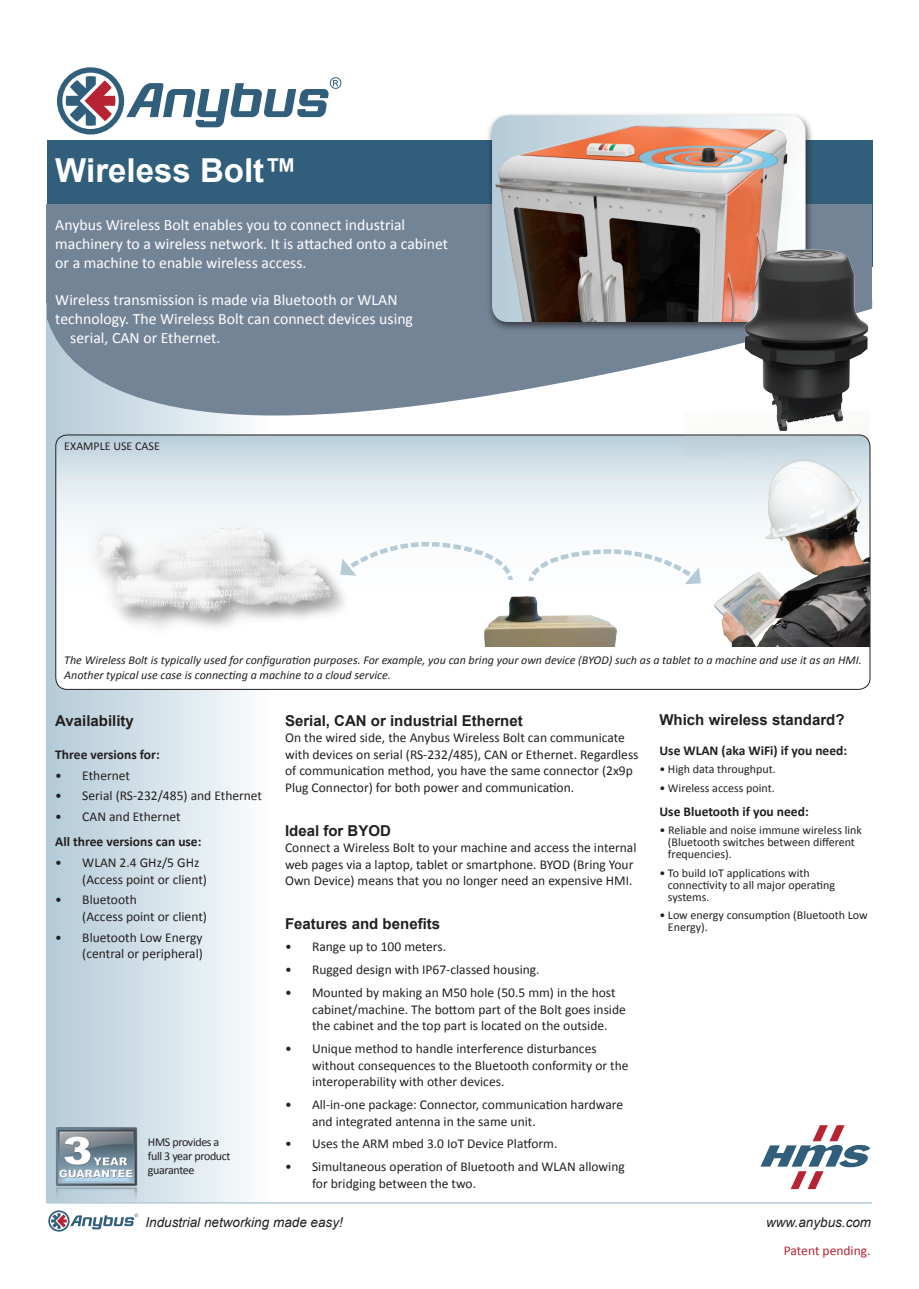
<style>
.page{position:relative;width:919px;height:1289px;background:#fff}
.page>*{position:absolute;margin:0;border:0;box-sizing:border-box;transform-origin:0 0}
.t1{font:700 33px "Arial";color:#fff}
.t2{font:15.75px/18.8px "Calibri";color:#fff}
.t3{font:700 15px "Arial";color:#231f20}
.t4{font:13.5px/16.5px "Calibri";color:#231f20}
.t5{font:700 13.5px "Calibri";color:#231f20}
.t6{font:italic 13.5px "Arial";color:#231f20}
.t7{font:13.5px "Calibri";color:#b72332}
.t8{font:12px/12px "Calibri";color:#231f20}
.t9{font:italic 12px/14.4px "Calibri";color:#231f20}
.t10{font:12px/14.4px "Calibri";letter-spacing:-.03em;color:#231f20}
</style>
<div class="page">
<div style="left:47px;top:140px;width:825px;height:127px;background:#305e7b"></div>
<div style="left:47px;top:302px;width:221px;height:900px;background:linear-gradient(to right,#b1c8d5,#fbfdfe)"></div>
<svg style="left:47px;top:302px;width:662px;height:120px;fill:#748497"></svg>
<div style="left:47px;top:204px;width:825px;height:98px;background:#748497"></div>
<svg style="left:48px;top:1210px;width:22px;height:21px"></svg>
<svg style="left:50px;top:1211px;width:18px;height:18px"></svg>
<svg style="left:51px;top:1213px;width:87px;height:16px"></svg>
<hr style="left:47px;top:1202px;width:825px;height:1px;background:#b5ccd8">
<div style="left:57px;top:67px;width:67px;height:67px;background:#305e7b;border-radius:50%"></div>
<svg style="left:62px;top:73px;width:57px;height:56px"></svg>
<svg style="left:66px;top:76px;width:49px;height:50px"></svg>
<svg style="left:126px;top:77px;width:215px;height:50px"></svg>
<svg style="left:760px;top:1125px;width:110px;height:63px"></svg>
<svg style="left:56px;top:435px;width:813px;height:254px"></svg>
<img style="left:52px;top:1125px;width:88px;height:75px">
<img style="left:684px;top:411px;width:185px;height:235px">
<div style="left:91px;top:525px;width:263px;height:113px;background:#fff"></div>
<img style="left:70px;top:502px;width:273px;height:153px">
<svg style="left:340px;top:540px;width:175px;height:44px"></svg>
<svg style="left:526px;top:547px;width:175px;height:38px"></svg>
<div style="left:486px;top:112px;width:328px;height:221px;background:#231f20;opacity:.75"></div>
<img style="left:492px;top:115px;width:313px;height:207px">
<img style="left:709px;top:213px;width:164px;height:217px">
<img style="left:416px;top:558px;width:204px;height:88px">
<p class="t1" style="left:55px;top:148px;width:243px">Wireless Bolt™</p>
<p class="t2" style="left:55px;top:216px;width:394px">Anybus Wireless Bolt enables you to connect industrial machinery to a wireless network. It is attached onto a cabinet or a machine to enable wireless access.</p>
<p class="t2" style="left:55px;top:291px;width:344px">Wireless transmission is made via Bluetooth or WLAN</p>
<p class="t2" style="left:55px;top:309px;width:359px">technology. The Wireless Bolt can connect devices using</p>
<p class="t2" style="left:70px;top:328px;width:152px">serial, CAN or Ethernet.</p>
<p class="t8" style="left:64px;top:439px;width:97px">EXAMPLE USE CASE</p>
<p class="t9" style="left:64px;top:652px;width:799px">The Wireless Bolt is typically used for configuration purposes. For example, you can bring your own device (BYOD) such as a tablet to a machine and use it as an HMI.<br>Another typical use case is connecting a machine to a cloud service.</p>
<p class="t3" style="left:659px;top:709px;width:187px">Which wireless standard?</p>
<p class="t5" style="left:659px;top:742px;width:189px">Use WLAN (aka WiFi) if you need:</p>
<p class="t8" style="left:659px;top:763px;width:118px">• High data throughput.</p>
<p class="t8" style="left:659px;top:781px;width:117px">• Wireless access point.</p>
<p class="t5" style="left:659px;top:802px;width:151px">Use Bluetooth if you need:</p>
<p class="t8" style="left:668px;top:824px;width:195px;text-indent:-9px">• Reliable and noise immune wireless link (Bluetooth switches between different frequencies).</p>
<p class="t8" style="left:668px;top:866px;width:169px;text-indent:-9px">• To build IoT applications with connectivity to all major operating systems.</p>
<p class="t8" style="left:668px;top:909px;width:201px;text-indent:-9px">• Low energy consumption (Bluetooth Low<br>Energy).</p>
<p class="t3" style="left:285px;top:710px;width:239px">Serial, CAN or industrial Ethernet</p>
<p class="t4" style="left:285px;top:729px;width:355px">On the wired side, the Anybus Wireless Bolt can communicate with devices on serial (RS-232/485), CAN or Ethernet. Regardless of communication method, you have the same connector (2x9p Plug Connector) for both power and communication.</p>
<p class="t3" style="left:285px;top:820px;width:107px">Ideal for BYOD</p>
<p class="t4" style="left:285px;top:839px;width:353px">Connect a Wireless Bolt to your machine and access the internal web pages via a laptop, tablet or smartphone. BYOD (Bring Your<br>Own Device) means that you no longer need an expensive HMI.</p>
<p class="t3" style="left:285px;top:913px;width:157px">Features and benefits</p>
<p class="t4" style="left:285px;top:938px;width:162px">• Range up to 100 meters.</p>
<p class="t4" style="left:285px;top:961px;width:256px">• Rugged design with IP67-classed housing.</p>
<p class="t4" style="left:312px;top:984px;width:315px;text-indent:-27px">• Mounted by making an M50 hole (50.5 mm) in the host cabinet/machine. The bottom part of the Bolt goes inside the cabinet and the top part is located on the outside.</p>
<p class="t4" style="left:312px;top:1040px;width:318px;text-indent:-27px">• Unique method to handle interference disturbances without consequences to the Bluetooth conformity or the interoperability with other devices.</p>
<p class="t4" style="left:312px;top:1096px;width:312px;text-indent:-27px">• All-in-one package: Connector, communication hardware and integrated antenna in the same unit.</p>
<p class="t4" style="left:285px;top:1135px;width:274px">• Uses the ARM mbed 3.0 IoT Device Platform.</p>
<p class="t4" style="left:312px;top:1158px;width:314px;text-indent:-27px">• Simultaneous operation of Bluetooth and WLAN allowing for bridging between the two.</p>
<p class="t3" style="left:55px;top:710px;width:80px">Availability</p>
<p class="t5" style="left:55px;top:745px;width:106px">Three versions for:</p>
<p class="t4" style="left:55px;top:767px;width:76px">• Ethernet</p>
<p class="t4" style="left:55px;top:787px;width:208px">• Serial (RS-232/485) and Ethernet</p>
<p class="t4" style="left:55px;top:808px;width:127px">• CAN and Ethernet</p>
<p class="t5" style="left:55px;top:833px;width:148px">All three versions can use:</p>
<p class="t4" style="left:82px;top:854px;width:126px;text-indent:-27px">• WLAN 2.4 GHz/5 GHz (Access point or client)</p>
<p class="t4" style="left:82px;top:891px;width:126px;text-indent:-27px">• Bluetooth<br>(Access point or client)</p>
<p class="t4" style="left:55px;top:928px;width:149px;text-align:right">• Bluetooth Low Energy (central or peripheral)</p>
<p class="t10" style="left:148px;top:1134px;width:73px">HMS provides a</p>
<p class="t10" style="left:148px;top:1148px;width:84px">full 3 year product guarantee</p>
<p class="t6" style="left:145px;top:1213px;width:199px">Industrial networking made easy!</p>
<p class="t6" style="left:766px;top:1213px;width:107px">www.anybus.com</p>
<p class="t7" style="left:783px;top:1241px;width:88px">Patent pending.</p>
</div>
